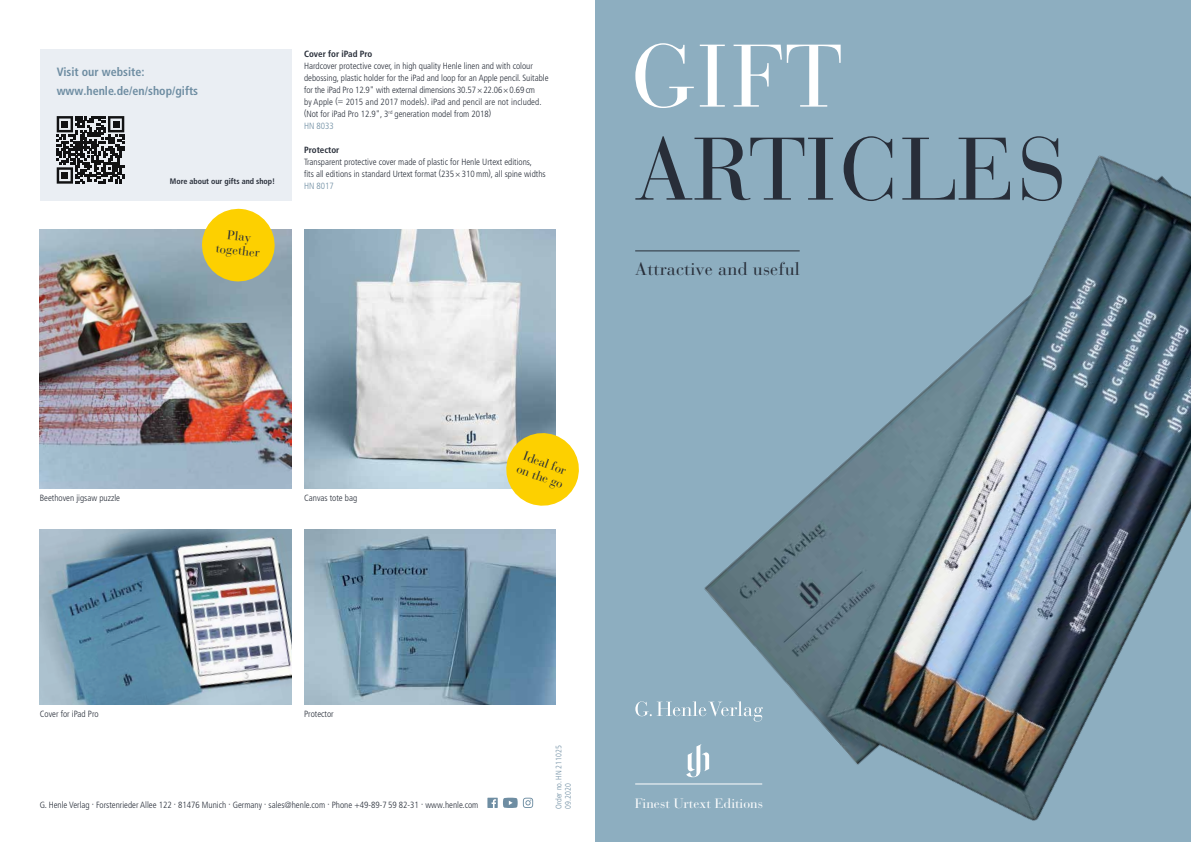
<style>
.page{position:relative;width:1191px;height:842px;background:#fff}
.page>*{position:absolute;margin:0;border:0;box-sizing:border-box;transform-origin:0 0}
.t1{font:88px "Bauer Bodoni";letter-spacing:-.01em;color:#282e39}
.t2{font:88px "Bauer Bodoni";color:#fff}
.t3{font:18px "Bauer Bodoni";letter-spacing:.01em;color:#282e39}
.t4{font:13.5px "Bauer Bodoni";color:#fff}
.t5{font:12.6px/14.3px "Bauer Bodoni";color:#282e39;text-align:center}
.t6{font:700 condensed 12px/19.7px "Frutiger LT Pro";color:#6e8da2}
.t7{font:300 condensed 9px/12px "Frutiger LT Pro";color:#282e39}
.t8{font:700 condensed 9px "Frutiger LT Pro";color:#282e39}
.t9{font:300 condensed 9px "Frutiger LT Pro";color:#6e8da2}
.t10{font:700 condensed 8px "Frutiger LT Pro";color:#282e39}
.t11{font:300 condensed 8px "Frutiger LT Pro";color:#6e8da2}
.s1{color:#6e8da2}
</style>
<div class="page">
<div style="left:595px;top:0;width:596px;height:842px;background:#8daec0"></div>
<img style="left:643px;top:155px;width:548px;height:666px">
<img style="left:40px;top:530px;width:251px;height:175px">
<img style="left:304px;top:230px;width:252px;height:259px">
<img style="left:40px;top:230px;width:251px;height:259px">
<div style="left:40px;top:50px;width:251px;height:151px;background:#eaeef3"></div>
<img style="left:304px;top:530px;width:252px;height:175px">
<hr style="left:635px;top:251px;width:164px;height:1px;background:#282e39">
<svg style="left:635px;top:701px;width:128px;height:21px"></svg>
<svg style="left:686px;top:744px;width:23px;height:33px"></svg>
<hr style="left:635px;top:784px;width:127px;height:1px;background:#fff">
<svg style="left:523px;top:798px;width:10px;height:10px"></svg>
<svg style="left:487px;top:798px;width:30px;height:10px"></svg>
<svg style="left:56px;top:116px;width:69px;height:68px"></svg>
<svg style="left:57px;top:116px;width:67px;height:68px"></svg>
<div style="left:61px;top:121px;width:7px;height:7px;background:#141414"></div>
<div style="left:113px;top:121px;width:7px;height:7px;background:#141414"></div>
<div style="left:61px;top:172px;width:7px;height:7px;background:#141414"></div>
<svg style="left:200px;top:208px;width:76px;height:75px;background:#ebce39"></svg>
<svg style="left:501px;top:428px;width:78px;height:78px"></svg>
<h3 class="t6" style="left:57px;top:62px;width:143px">Visit our website: www.henle.de/en/shop/gifts</h3>
<p class="t10" style="left:170px;top:176px;width:107px">More about our gifts and shop!</p>
<h3 class="t5" style="left:218px;top:227px;width:46px;rotate:6deg">Play together</h3>
<p class="t8" style="left:304px;top:48px;width:70px">Cover for iPad Pro</p>
<p class="t7" style="left:304px;top:60px;width:246px">Hardcover protective cover, in high quality Henle linen and with colour debossing, plastic holder for the iPad and loop for an Apple pencil. Suitable for the iPad Pro 12.9" with external dimensions 30.57×22.06×0.69 cm<br>by Apple (= 2015 and 2017 models). iPad and pencil are not included. (Not for iPad Pro 12.9", 3<sup>rd</sup> generation model from 2018)<br><span class="s1">HN 8033</span></p>
<p class="t8" style="left:304px;top:144px;width:37px">Protector</p>
<p class="t7" style="left:304px;top:156px;width:243px">Transparent protective cover made of plastic for Henle Urtext editions,<br>fits all editions in standard Urtext format (235×310 mm), all spine widths</p>
<p class="t9" style="left:304px;top:180px;width:31px">HN 8017</p>
<h1 class="t2" style="left:631px;top:24px;width:213px">GIFT</h1>
<h1 class="t1" style="left:634px;top:117px;width:433px">ARTICLES</h1>
<h2 class="t3" style="left:635px;top:258px;width:166px">Attractive and useful</h2>
<p class="t7" style="left:40px;top:492px;width:82px">Beethoven jigsaw puzzle</p>
<p class="t7" style="left:304px;top:492px;width:55px">Canvas tote bag</p>
<h3 class="t5" style="left:524px;top:448px;width:50px;text-align:left;rotate:20deg">Ideal for on the go</h3>
<p class="t7" style="left:40px;top:708px;width:61px">Cover for iPad Pro</p>
<p class="t7" style="left:304px;top:708px;width:31px">Protector</p>
<p class="t7" style="left:40px;top:799px;width:440px">G. Henle Verlag · Forstenrieder Allee 122 · 81476 Munich · Germany · sales@henle.com · Phone +49-89-7 59 82-31 · www.henle.com</p>
<p class="t11" style="left:554px;top:809px;width:65px;rotate:-90deg">Order no. HN 211025</p>
<p class="t11" style="left:563px;top:809px;width:26px;rotate:-90deg">09.2020</p>
<h3 class="t4" style="left:635px;top:795px;width:130px">Finest Urtext Editions</h3>
</div>
